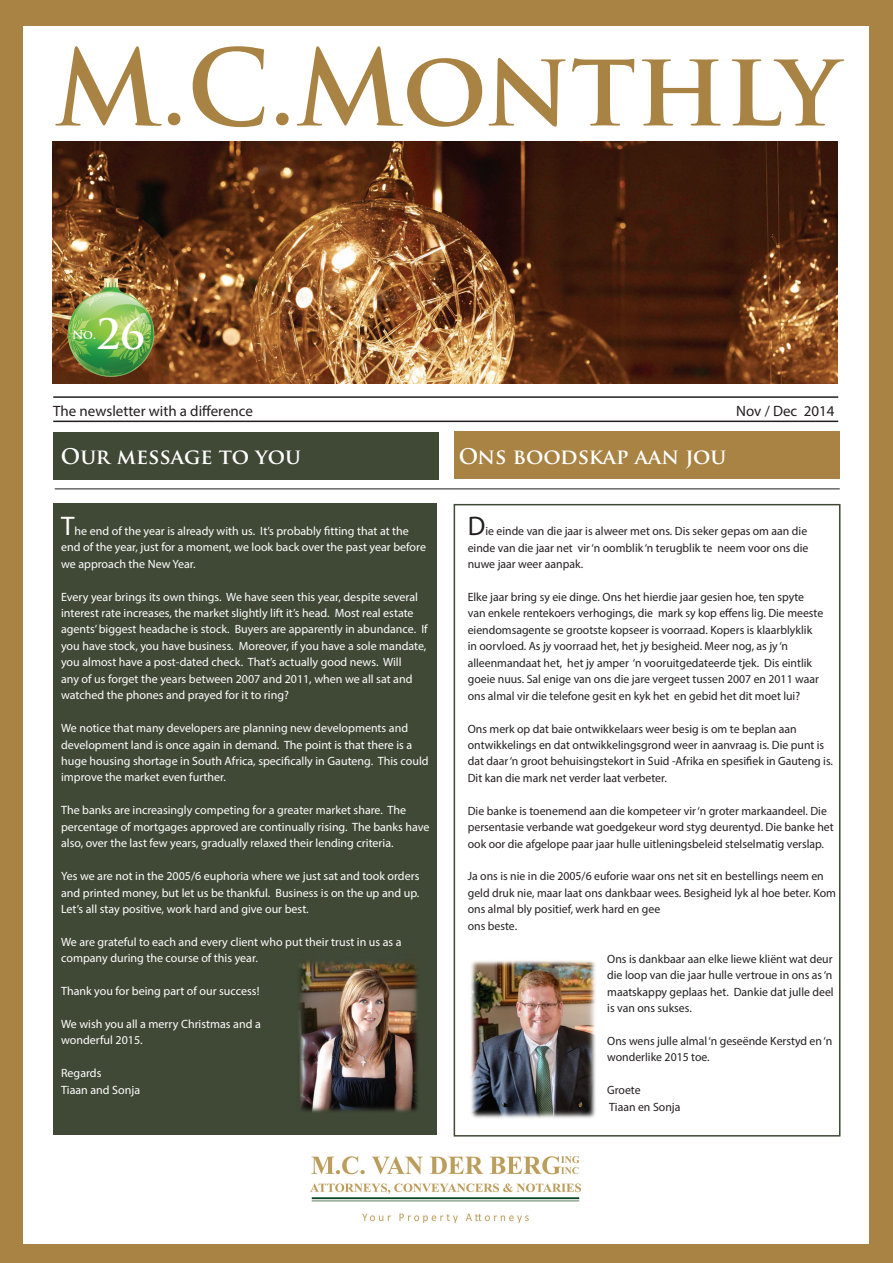
<style>
.page{position:relative;width:893px;height:1263px;background:#fff}
.page>*{position:absolute;margin:0;border:0;box-sizing:border-box;transform-origin:0 0}
.t1{font:700 103.05px "Trajan Pro";letter-spacing:-.005em;color:#a98343}
.t2{font:700 40.65px "Trajan Pro";color:#fff}
.t3{font:27px "Myriad Pro";color:#231f20}
.t4{font:27px "Myriad Pro";color:#fff}
.t5{font:700 21px "Trajan Pro";color:#fff}
.t6{font:15px "Myriad Pro";color:#231f20}
.t7{font:12px/16.5px "Myriad Pro";color:#231f20}
.t8{font:12px/16.5px "Myriad Pro";color:#fff}
.t9{font:700 12px "Trajan Pro";color:#fff}
</style>
<div class="page">
<img style="left:310px;top:1157px;width:271px;height:66px">
<div style="left:454px;top:504px;width:386px;height:632px;border:2px solid #404836"></div>
<div style="left:53px;top:504px;width:384px;height:631px;background:#404836"></div>
<img style="left:52px;top:142px;width:785px;height:242px">
<hr style="left:53px;top:421px;width:785px;height:1px;background:#231f20">
<hr style="left:53px;top:396px;width:785px;height:2px;background:#231f20">
<hr style="left:55px;top:488px;width:785px;height:1px;background:#231f20">
<div style="left:454px;top:431px;width:386px;height:48px;background:#a98343"></div>
<img style="left:53px;top:267px;width:116px;height:117px">
<div style="left:53px;top:432px;width:386px;height:47px;background:#404836"></div>
<img style="left:471px;top:960px;width:125px;height:158px">
<img style="left:299px;top:961px;width:119px;height:151px">
<div style="left:0;top:0;width:893px;height:26px;background:#a98343"></div>
<div style="left:0;top:1245px;width:893px;height:18px;background:#a98343"></div>
<div style="left:0;top:7px;width:22px;height:1242px;background:#a98343"></div>
<div style="left:869px;top:3px;width:24px;height:1241px;background:#a98343"></div>
<p class="t1" style="left:54px;top:24px;width:787px">M.C.Monthly</p>
<p class="t9" style="left:72px;top:327px;width:26px">No.</p>
<p class="t2" style="left:96px;top:309px;width:50px">26</p>
<p class="t6" style="left:53px;top:402px;width:201px">The newsletter with a difference</p>
<p class="t6" style="left:736px;top:402px;width:100px">Nov / Dec 2014</p>
<p class="t5" style="left:61px;top:443px;width:242px">Our message to you</p>
<p class="t5" style="left:459px;top:443px;width:269px">Ons boodskap aan jou</p>
<p class="t4" style="left:61px;top:509px;width:15px">T</p>
<p class="t8" style="left:61px;top:522px;width:366px;text-indent:13px">he end of the year is already with us. It’s probably fitting that at the end of the year, just for a moment, we look back over the past year before we approach the New Year.</p>
<p class="t8" style="left:61px;top:588px;width:368px">Every year brings its own things. We have seen this year, despite several interest rate increases, the market slightly lift it’s head. Most real estate agents’ biggest headache is stock. Buyers are apparently in abundance. If you have stock, you have business. Moreover, if you have a sole mandate, you almost have a post-dated check. That’s actually good news. Will<br>any of us forget the years between 2007 and 2011, when we all sat and watched the phones and prayed for it to ring?</p>
<p class="t8" style="left:61px;top:720px;width:369px">We notice that many developers are planning new developments and development land is once again in demand. The point is that there is a huge housing shortage in South Africa, specifically in Gauteng. This could improve the market even further.</p>
<p class="t8" style="left:61px;top:802px;width:370px">The banks are increasingly competing for a greater market share. The percentage of mortgages approved are continually rising. The banks have also, over the last few years, gradually relaxed their lending criteria.</p>
<p class="t8" style="left:61px;top:867px;width:360px;text-align:justify">Yes we are not in the 2005/6 euphoria where we just sat and took orders and printed money, but let us be thankful. Business is on the up and up.<br>Let’s all stay positive, work hard and give our best.</p>
<p class="t8" style="left:61px;top:933px;width:342px">We are grateful to each and every client who put their trust in us as a company during the course of this year.</p>
<p class="t8" style="left:61px;top:983px;width:200px">Thank you for being part of our success!</p>
<p class="t8" style="left:61px;top:1015px;width:201px">We wish you all a merry Christmas and a wonderful 2015.</p>
<p class="t8" style="left:61px;top:1065px;width:42px">Regards</p>
<p class="t8" style="left:61px;top:1081px;width:81px">Tiaan and Sonja</p>
<p class="t3" style="left:468px;top:509px;width:19px">D</p>
<p class="t7" style="left:468px;top:523px;width:342px;text-align:justify;text-indent:18px">ie einde van die jaar is alweer met ons. Dis seker gepas om aan die einde van die jaar net vir ‘n oomblik ‘n terugblik te neem voor ons die nuwe jaar weer aanpak.</p>
<p class="t7" style="left:468px;top:588px;width:357px">Elke jaar bring sy eie dinge. Ons het hierdie jaar gesien hoe, ten spyte van enkele rentekoers verhogings, die mark sy kop effens lig. Die meeste eiendomsagente se grootste kopseer is voorraad. Kopers is klaarblyklik in oorvloed. As jy voorraad het, het jy besigheid. Meer nog, as jy ‘n alleenmandaat het, het jy amper ‘n vooruitgedateerde tjek. Dis eintlik goeie nuus. Sal enige van ons die jare vergeet tussen 2007 en 2011 waar ons almal vir die telefone gesit en kyk het en gebid het dit moet lui?</p>
<p class="t7" style="left:468px;top:720px;width:367px">Ons merk op dat baie ontwikkelaars weer besig is om te beplan aan ontwikkelings en dat ontwikkelingsgrond weer in aanvraag is. Die punt is dat daar ‘n groot behuisingstekort in Suid -Afrika en spesifiek in Gauteng is.<br>Dit kan die mark net verder laat verbeter.</p>
<p class="t7" style="left:468px;top:802px;width:367px">Die banke is toenemend aan die kompeteer vir ‘n groter markaandeel. Die persentasie verbande wat goedgekeur word styg deurentyd. Die banke het ook oor die afgelope paar jaar hulle uitleningsbeleid stelselmatig verslap.</p>
<p class="t7" style="left:468px;top:868px;width:370px">Ja ons is nie in die 2005/6 euforie waar ons net sit en bestellings neem en geld druk nie, maar laat ons dankbaar wees. Besigheid lyk al hoe beter. Kom ons almal bly positief, werk hard en gee<br>ons beste.</p>
<p class="t7" style="left:607px;top:950px;width:228px;text-align:justify">Ons is dankbaar aan elke liewe kliënt wat deur die loop van die jaar hulle vertroue in ons as ‘n maatskappy geplaas het. Dankie dat julle deel is van ons sukses.</p>
<p class="t7" style="left:607px;top:1032px;width:226px">Ons wens julle almal ‘n geseënde Kerstyd en ‘n wonderlike 2015 toe.</p>
<p class="t7" style="left:607px;top:1082px;width:35px">Groete</p>
<p class="t7" style="left:609px;top:1098px;width:73px">Tiaan en Sonja</p>
</div>
